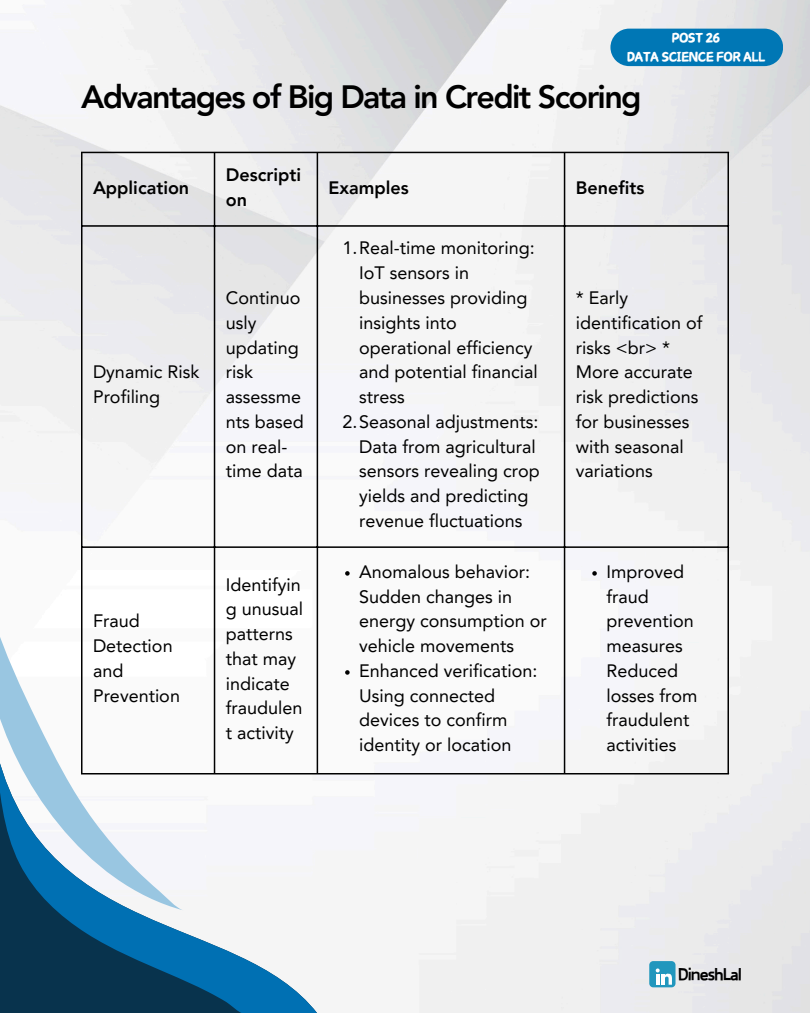
<style>
.page{position:relative;width:810px;height:1013px;background:#fff}
.page>*{position:absolute;margin:0;border:0;box-sizing:border-box;transform-origin:0 0}
.t1{font:800 32.3px "Avenir LT Pro";letter-spacing:-.05em;color:#000}
.t2{font:900 19.3px "Canva Funny";letter-spacing:-.05em;color:#000}
.t3{font:18px/24.8px "Avenir LT Pro";color:#000}
.t4{font:800 18px/24.8px "Avenir LT Pro";color:#000}
.t5{font:14.8px "Canva Champion";letter-spacing:-.05em;color:#fff}
</style>
<div class="page">
<img style="left:0;top:0;width:810px;height:1012px">
<div style="left:649px;top:961px;width:27px;height:26px;background:#2197bd;border-radius:4px"></div>
<svg style="left:656px;top:968px;width:16px;height:16px"></svg>
<div style="left:610px;top:29px;width:173px;height:37px;background:#0077b5"></div>
<svg style="left:0;top:736px;width:317px;height:276px;fill:#f5f5f5"></svg>
<svg style="left:0;top:617px;width:184px;height:293px"></svg>
<svg style="left:345px;top:571px;width:5px;height:4px"></svg>
<svg style="left:345px;top:670px;width:5px;height:4px"></svg>
<svg style="left:592px;top:571px;width:5px;height:4px"></svg>
<hr style="left:81px;top:153px;width:1px;height:620px;background:#000">
<hr style="left:214px;top:153px;width:1px;height:620px;background:#000">
<hr style="left:317px;top:153px;width:1px;height:620px;background:#000">
<hr style="left:564px;top:153px;width:1px;height:620px;background:#000">
<hr style="left:728px;top:153px;width:1px;height:620px;background:#000">
<hr style="left:81px;top:152px;width:648px;height:1px;background:#000">
<hr style="left:81px;top:225px;width:648px;height:2px;background:#000">
<hr style="left:81px;top:546px;width:648px;height:2px;background:#000">
<hr style="left:81px;top:773px;width:648px;height:1px;background:#000">
<p class="t5" style="left:672px;top:30px;width:50px">POST 26</p>
<p class="t5" style="left:627px;top:48px;width:140px">DATA SCIENCE FOR ALL</p>
<p class="t1" style="left:81px;top:83px;width:562px">Advantages of Big Data in Credit Scoring</p>
<p class="t4" style="left:93px;top:177px;width:98px">Application</p>
<p class="t4" style="left:226px;top:164px;width:77px">Descripti on</p>
<p class="t3" style="left:93px;top:361px;width:108px">Dynamic Risk<br>Profiling</p>
<p class="t3" style="left:226px;top:287px;width:79px">Continuo usly updating risk assessme nts based on real&shy;time data</p>
<p class="t3" style="left:93px;top:610px;width:89px">Fraud<br>Detection and<br>Prevention</p>
<p class="t3" style="left:226px;top:573px;width:79px">Identifyin g unusual patterns that may indicate fraudulen t activity</p>
<p class="t4" style="left:329px;top:177px;width:82px">Examples</p>
<p class="t4" style="left:576px;top:177px;width:70px">Benefits</p>
<p class="t3" style="left:359px;top:237px;width:180px;text-indent:-17px">1.Real-time monitoring:<br>IoT sensors in businesses providing insights into operational efficiency and potential financial stress</p>
<p class="t3" style="left:359px;top:411px;width:182px;text-indent:-17px">2.Seasonal adjustments:<br>Data from agricultural sensors revealing crop yields and predicting revenue fluctuations</p>
<p class="t3" style="left:359px;top:561px;width:189px">Anomalous behavior:<br>Sudden changes in energy consumption or vehicle movements</p>
<p class="t3" style="left:359px;top:660px;width:180px">Enhanced verification:<br>Using connected devices to confirm identity or location</p>
<p class="t3" style="left:576px;top:287px;width:128px">* Early identification of risks &lt;br&gt; *<br>More accurate risk predictions for businesses with seasonal variations</p>
<p class="t3" style="left:606px;top:561px;width:93px">Improved fraud prevention measures<br>Reduced losses from fraudulent activities</p>
<p class="t2" style="left:678px;top:965px;width:66px">DineshLal</p>
</div>
